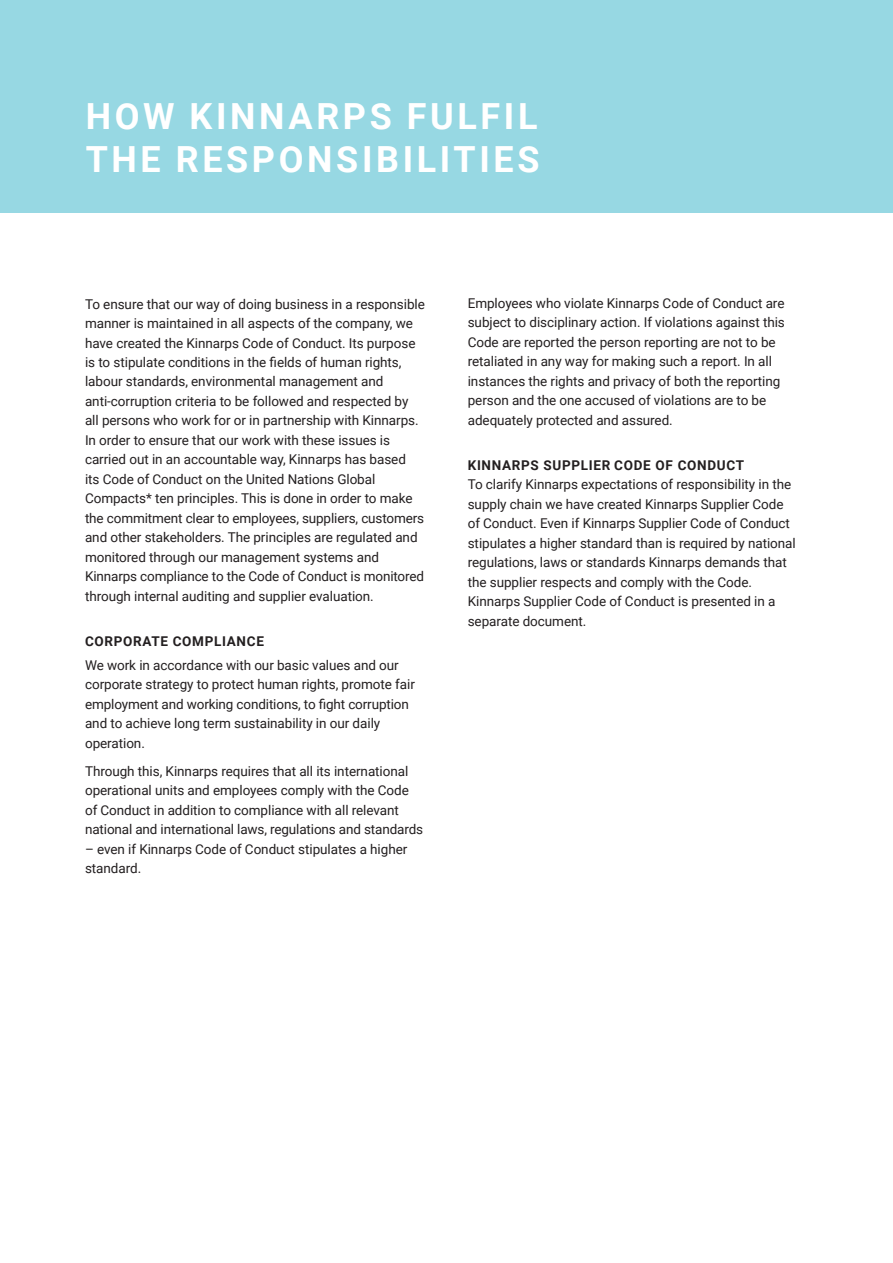
<style>
.page{position:relative;width:893px;height:1263px;background:#fff}
.page>*{position:absolute;margin:0;border:0;box-sizing:border-box;transform-origin:0 0}
.t1{font:700 36px/43.2px "Roboto";letter-spacing:.1em;color:#fff}
.t2{font:13.5px/19.5px "Roboto";letter-spacing:-.005em;color:#231f20}
.t3{font:700 13.5px "Roboto";letter-spacing:.05em;color:#231f20}
</style>
<div class="page">
<div style="left:0;top:0;width:893px;height:213px;background:#97d8e3"></div>
<h1 class="t1" style="left:86px;top:93px;width:455px">HOW KINNARPS FULFIL<br>THE RESPONSIBILITIES</h1>
<p class="t2" style="left:85px;top:293px;width:341px">To ensure that our way of doing business in a responsible manner is maintained in all aspects of the company, we have created the Kinnarps Code of Conduct. Its purpose is to stipulate conditions in the fields of human rights, labour standards, environmental management and anti-corruption criteria to be followed and respected by all persons who work for or in partnership with Kinnarps.<br>In order to ensure that our work with these issues is carried out in an accountable way, Kinnarps has based<br>its Code of Conduct on the United Nations Global Compacts* ten principles. This is done in order to make the commitment clear to employees, suppliers, customers and other stakeholders. The principles are regulated and monitored through our management systems and Kinnarps compliance to the Code of Conduct is monitored through internal auditing and supplier evaluation.</p>
<p class="t3" style="left:85px;top:632px;width:180px">CORPORATE COMPLIANCE</p>
<p class="t2" style="left:85px;top:655px;width:331px">We work in accordance with our basic values and our corporate strategy to protect human rights, promote fair employment and working conditions, to fight corruption and to achieve long term sustainability in our daily operation.</p>
<p class="t2" style="left:85px;top:761px;width:340px">Through this, Kinnarps requires that all its international operational units and employees comply with the Code of Conduct in addition to compliance with all relevant national and international laws, regulations and standards</p>
<p class="t2" style="left:85px;top:839px;width:324px">– even if Kinnarps Code of Conduct stipulates a higher standard.</p>
<p class="t2" style="left:468px;top:293px;width:319px">Employees who violate Kinnarps Code of Conduct are subject to disciplinary action. If violations against this Code are reported the person reporting are not to be retaliated in any way for making such a report. In all instances the rights and privacy of both the reporting person and the one accused of violations are to be adequately protected and assured.</p>
<p class="t3" style="left:468px;top:455px;width:278px">KINNARPS SUPPLIER CODE OF CONDUCT</p>
<p class="t2" style="left:468px;top:474px;width:330px">To clarify Kinnarps expectations of responsibility in the supply chain we have created Kinnarps Supplier Code of Conduct. Even if Kinnarps Supplier Code of Conduct stipulates a higher standard than is required by national regulations, laws or standards Kinnarps demands that the supplier respects and comply with the Code.<br>Kinnarps Supplier Code of Conduct is presented in a separate document.</p>
</div>
